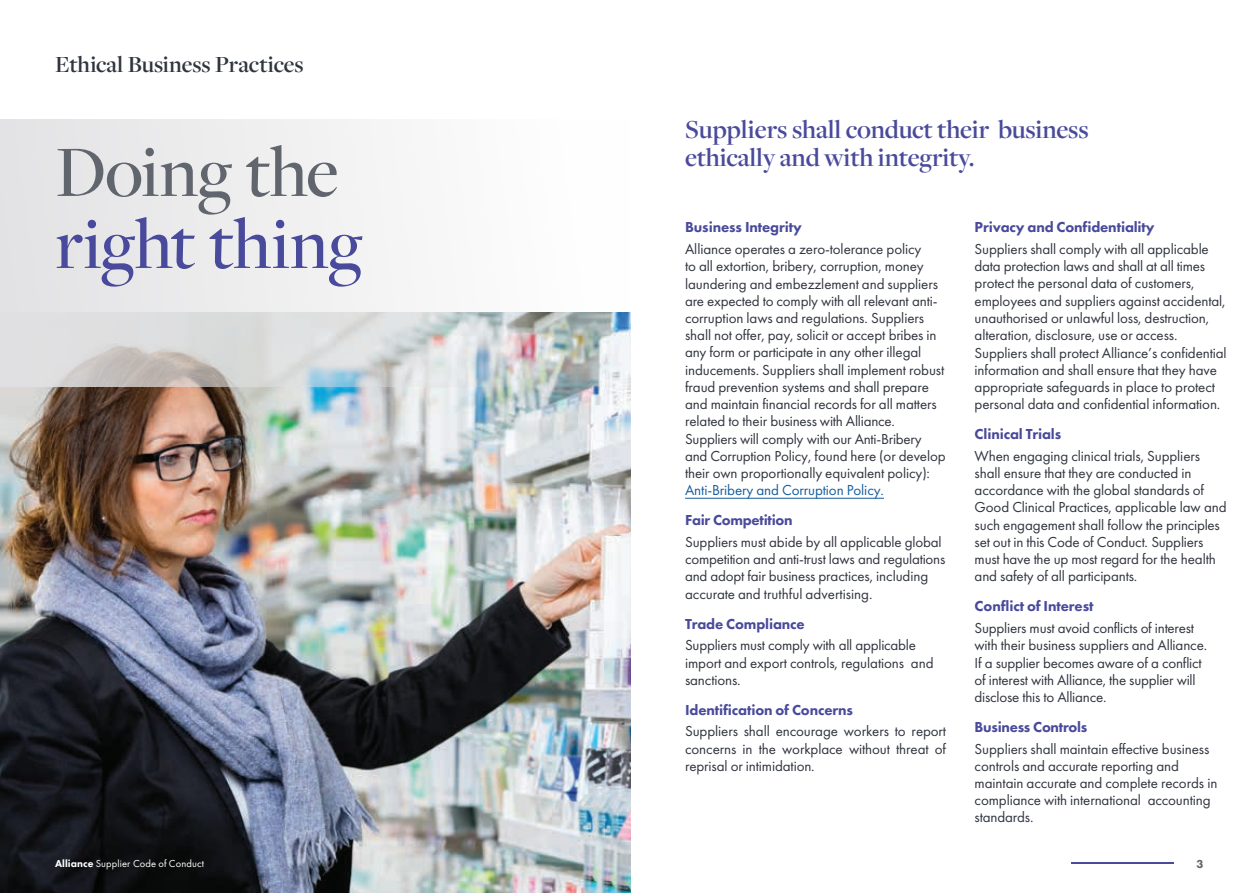
<style>
.page{position:relative;width:1259px;height:893px;background:#fff}
.page>*{position:absolute;margin:0;border:0;box-sizing:border-box;transform-origin:0 0}
.t1{font:500 75px "Freight Disp Pro";letter-spacing:-.005em;color:#494a9b}
.t2{font:500 75px "Freight Disp Pro";letter-spacing:-.01em;color:#61656d}
.t3{font:600 27px/28.5px "Freight Disp Pro";letter-spacing:-.01em;color:#494a9b}
.t4{font:600 24px "Freight Disp Pro";color:#30343e}
.t5{font:15px/17.2px "Futura PT";letter-spacing:-.005em;color:#30343e}
.t6{font:800 15px "Futura PT";letter-spacing:-.01em;color:#494a9b}
.t7{font:15px "Futura PT";letter-spacing:-.005em;color:#175d9e}
.t8{font:800 12px "Futura PT";color:#61656d}
.t9{font:10.5px "Futura PT";letter-spacing:.01em;color:#fff}
.s1{font-weight:800}
</style>
<div class="page">
<img style="left:1px;top:387px;width:629px;height:506px">
<svg style="left:0;top:119px;width:630px;height:268px"></svg>
<hr style="left:685px;top:498px;width:199px;height:1px;background:#175d9e">
<hr style="left:1071px;top:863px;width:103px;height:1px;background:#494a9b">
<h3 class="t4" style="left:55px;top:48px;width:250px">Ethical Business Practices</h3>
<h2 class="t3" style="left:685px;top:114px;width:405px">Suppliers shall conduct their business ethically and with integrity.</h2>
<h1 class="t2" style="left:55px;top:123px;width:285px">Doing the</h1>
<h1 class="t1" style="left:55px;top:195px;width:309px">right thing</h1>
<p class="t6" style="left:685px;top:218px;width:118px">Business Integrity</p>
<p class="t6" style="left:974px;top:218px;width:182px">Privacy and Confidentiality</p>
<p class="t5" style="left:974px;top:240px;width:253px">Suppliers shall comply with all applicable data protection laws and shall at all times protect the personal data of customers, employees and suppliers against accidental, unauthorised or unlawful loss, destruction, alteration, disclosure, use or access.<br>Suppliers shall protect Alliance’s confidential information and shall ensure that they have appropriate safeguards in place to protect personal data and confidential information.</p>
<p class="t6" style="left:974px;top:425px;width:88px">Clinical Trials</p>
<p class="t5" style="left:974px;top:447px;width:253px">When engaging clinical trials, Suppliers shall ensure that they are conducted in accordance with the global standards of Good Clinical Practices, applicable law and such engagement shall follow the principles set out in this Code of Conduct. Suppliers must have the up most regard for the health and safety of all participants.</p>
<p class="t6" style="left:974px;top:597px;width:120px">Conflict of Interest</p>
<p class="t5" style="left:974px;top:619px;width:234px">Suppliers must avoid conflicts of interest with their business suppliers and Alliance.<br>If a supplier becomes aware of a conflict of interest with Alliance, the supplier will disclose this to Alliance.</p>
<p class="t6" style="left:974px;top:717px;width:114px">Business Controls</p>
<p class="t5" style="left:974px;top:740px;width:244px">Suppliers shall maintain effective business controls and accurate reporting and maintain accurate and complete records in compliance with international accounting standards.</p>
<p class="t5" style="left:685px;top:240px;width:262px">Alliance operates a zero-tolerance policy<br>to all extortion, bribery, corruption, money laundering and embezzlement and suppliers are expected to comply with all relevant anti&shy;corruption laws and regulations. Suppliers shall not offer, pay, solicit or accept bribes in any form or participate in any other illegal inducements. Suppliers shall implement robust fraud prevention systems and shall prepare and maintain financial records for all matters related to their business with Alliance.<br>Suppliers will comply with our Anti-Bribery and Corruption Policy, found here (or develop their own proportionally equivalent policy):</p>
<p class="t7" style="left:685px;top:481px;width:200px">Anti-Bribery and Corruption Policy.</p>
<p class="t6" style="left:685px;top:511px;width:109px">Fair Competition</p>
<p class="t5" style="left:685px;top:533px;width:262px">Suppliers must abide by all applicable global competition and anti-trust laws and regulations and adopt fair business practices, including accurate and truthful advertising.</p>
<p class="t6" style="left:685px;top:614px;width:121px">Trade Compliance</p>
<p class="t5" style="left:685px;top:637px;width:250px">Suppliers must comply with all applicable import and export controls, regulations and sanctions.</p>
<p class="t6" style="left:685px;top:700px;width:169px">Identification of Concerns</p>
<p class="t5" style="left:685px;top:723px;width:263px;text-align:justify">Suppliers shall encourage workers to report concerns in the workplace without threat of reprisal or intimidation.</p>
<p class="t9" style="left:55px;top:857px;width:150px"><span class="s1">Alliance</span> Supplier Code of Conduct</p>
<p class="t8" style="left:1196px;top:856px;width:9px">3</p>
</div>
